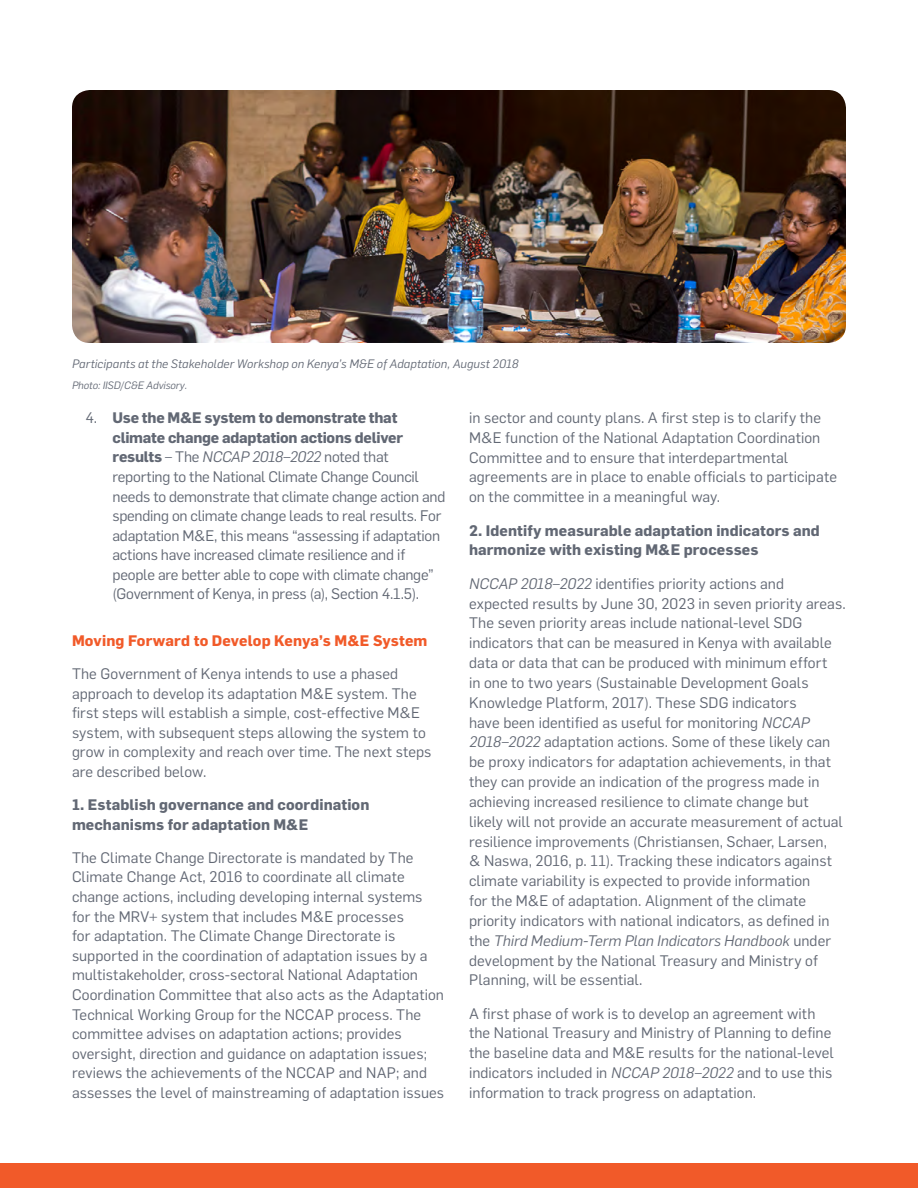
<style>
.page{position:relative;width:918px;height:1188px;background:#fff}
.page>*{position:absolute;margin:0;border:0;box-sizing:border-box;transform-origin:0 0}
.t1{font:15px/19.8px "Flama";letter-spacing:.005em;color:#626874}
.t2{font:15px/19.6px "Flama";letter-spacing:-.015em;color:#626874}
.t3{font:700 15px/19.6px "Flama";letter-spacing:.005em;color:#626874}
.t4{font:700 15px "Flama";letter-spacing:.01em;color:#f15a29}
.t5{font:italic 12px "Flama";letter-spacing:.01em;color:#626874}
.t6{font:italic 10.5px "Flama";letter-spacing:-.005em;color:#626874}
.s1{font-weight:700}
.s2{font-style:italic}
</style>
<div class="page">
<div style="left:0;top:1163px;width:918px;height:25px;background:#f15a29"></div>
<img style="left:72px;top:90px;width:774px;height:253px">
<p class="t5" style="left:72px;top:356px;width:448px">Participants at the Stakeholder Workshop on Kenya’s M&amp;E of Adaptation, August 2018</p>
<p class="t6" style="left:72px;top:378px;width:117px">Photo: IISD/C&amp;E Advisory.</p>
<p class="t2" style="left:112px;top:407px;width:334px;text-indent:-27px">4. <span class="s1">Use the M&amp;E system to demonstrate that climate change adaptation actions deliver results</span> – The <span class="s2">NCCAP 2018–2022</span> noted that reporting to the National Climate Change Council needs to demonstrate that climate change action and spending on climate change leads to real results. For adaptation M&amp;E, this means “assessing if adaptation actions have increased climate resilience and if people are better able to cope with climate change” (Government of Kenya, in press (a), Section 4.1.5).</p>
<p class="t4" style="left:72px;top:630px;width:357px">Moving Forward to Develop Kenya’s M&amp;E System</p>
<p class="t1" style="left:72px;top:663px;width:361px">The Government of Kenya intends to use a phased approach to develop its adaptation M&amp;E system. The first steps will establish a simple, cost-effective M&amp;E system, with subsequent steps allowing the system to grow in complexity and reach over time. The next steps are described below.</p>
<p class="t3" style="left:72px;top:794px;width:299px">1. Establish governance and coordination mechanisms for adaptation M&amp;E</p>
<p class="t1" style="left:72px;top:847px;width:374px">The Climate Change Directorate is mandated by The Climate Change Act, 2016 to coordinate all climate change actions, including developing internal systems for the MRV+ system that includes M&amp;E processes<br>for adaptation. The Climate Change Directorate is supported in the coordination of adaptation issues by a multistakeholder, cross-sectoral National Adaptation Coordination Committee that also acts as the Adaptation Technical Working Group for the NCCAP process. The committee advises on adaptation actions; provides oversight, direction and guidance on adaptation issues; reviews the achievements of the NCCAP and NAP; and assesses the level of mainstreaming of adaptation issues</p>
<p class="t1" style="left:469px;top:407px;width:369px">in sector and county plans. A first step is to clarify the M&amp;E function of the National Adaptation Coordination Committee and to ensure that interdepartmental agreements are in place to enable officials to participate on the committee in a meaningful way.</p>
<p class="t3" style="left:469px;top:519px;width:352px">2. Identify measurable adaptation indicators and harmonize with existing M&amp;E processes</p>
<p class="t1" style="left:469px;top:573px;width:378px"><span class="s2">NCCAP 2018–2022</span> identifies priority actions and expected results by June 30, 2023 in seven priority areas.<br>The seven priority areas include national-level SDG indicators that can be measured in Kenya with available data or data that can be produced with minimum effort<br>in one to two years (Sustainable Development Goals Knowledge Platform, 2017). These SDG indicators<br>have been identified as useful for monitoring <span class="s2">NCCAP 2018–2022</span> adaptation actions. Some of these likely can be proxy indicators for adaptation achievements, in that they can provide an indication of the progress made in achieving increased resilience to climate change but likely will not provide an accurate measurement of actual resilience improvements (Christiansen, Schaer, Larsen,<br>&amp; Naswa, 2016, p. 11). Tracking these indicators against climate variability is expected to provide information<br>for the M&amp;E of adaptation. Alignment of the climate priority indicators with national indicators, as defined in the <span class="s2">Third Medium-Term Plan Indicators Handbook</span> under development by the National Treasury and Ministry of Planning, will be essential.</p>
<p class="t1" style="left:469px;top:1003px;width:366px">A first phase of work is to develop an agreement with the National Treasury and Ministry of Planning to define the baseline data and M&amp;E results for the national-level indicators included in <span class="s2">NCCAP 2018–2022</span> and to use this information to track progress on adaptation.</p>
</div>
